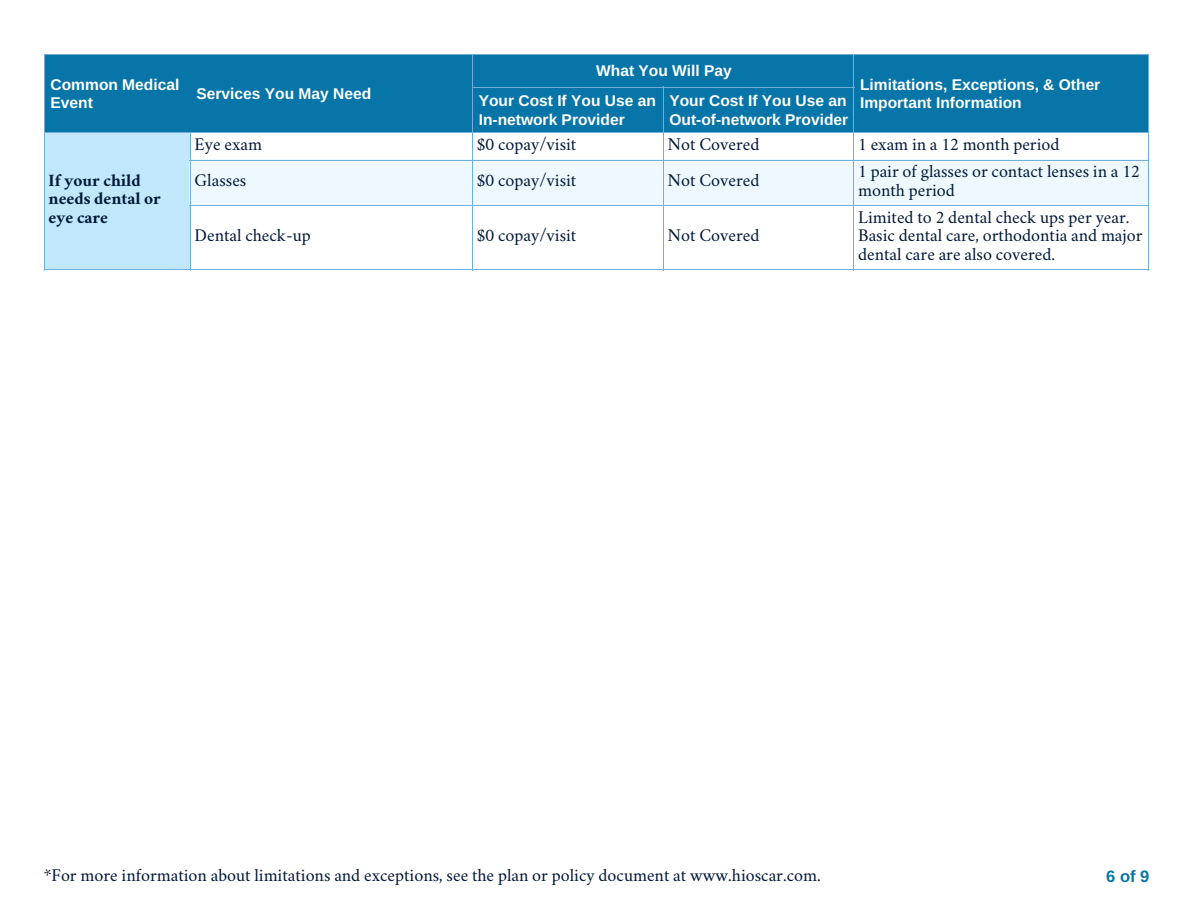
<style>
.page{position:relative;width:1188px;height:918px;background:#fff}
.page>*{position:absolute;margin:0;border:0;box-sizing:border-box;transform-origin:0 0}
.t1{font:700 16.5px "Arimo";color:#0775a8}
.t2{font:15.6px/18.5px "Crimson Text";letter-spacing:.005em;color:#001837}
.t3{font:700 15.6px/18.5px "Arimo";letter-spacing:.005em;color:#fff}
.t4{font:700 15.6px/18.5px "Crimson Text";letter-spacing:.005em;color:#001837}
</style>
<div class="page">
<div style="left:44px;top:54px;width:146px;height:78px;background:#0775a8"></div>
<div style="left:190px;top:54px;width:282px;height:78px;background:#0775a8"></div>
<div style="left:472px;top:54px;width:381px;height:33px;background:#0775a8"></div>
<div style="left:853px;top:54px;width:295px;height:78px;background:#0775a8"></div>
<div style="left:472px;top:87px;width:191px;height:45px;background:#0775a8"></div>
<div style="left:663px;top:87px;width:190px;height:45px;background:#0775a8"></div>
<div style="left:44px;top:132px;width:146px;height:138px;background:#c0e8fa"></div>
<div style="left:190px;top:160px;width:282px;height:45px;background:#eef8ff"></div>
<div style="left:472px;top:160px;width:191px;height:45px;background:#eef8ff"></div>
<div style="left:663px;top:160px;width:190px;height:45px;background:#eef8ff"></div>
<div style="left:853px;top:160px;width:295px;height:45px;background:#eef8ff"></div>
<hr style="left:853px;top:270px;width:296px;height:1px;background:#70afd9">
<hr style="left:1148px;top:205px;width:1px;height:65px;background:#70afd9">
<hr style="left:663px;top:270px;width:191px;height:1px;background:#70afd9">
<hr style="left:853px;top:205px;width:1px;height:65px;background:#70afd9">
<hr style="left:472px;top:270px;width:192px;height:1px;background:#70afd9">
<hr style="left:663px;top:205px;width:1px;height:65px;background:#70afd9">
<hr style="left:190px;top:270px;width:283px;height:1px;background:#70afd9">
<hr style="left:472px;top:205px;width:1px;height:65px;background:#70afd9">
<hr style="left:853px;top:205px;width:296px;height:1px;background:#70afd9">
<hr style="left:1148px;top:160px;width:1px;height:46px;background:#70afd9">
<hr style="left:663px;top:205px;width:191px;height:1px;background:#70afd9">
<hr style="left:853px;top:160px;width:1px;height:46px;background:#70afd9">
<hr style="left:472px;top:205px;width:192px;height:1px;background:#70afd9">
<hr style="left:663px;top:160px;width:1px;height:46px;background:#70afd9">
<hr style="left:190px;top:205px;width:283px;height:1px;background:#70afd9">
<hr style="left:472px;top:160px;width:1px;height:46px;background:#70afd9">
<hr style="left:853px;top:160px;width:296px;height:1px;background:#70afd9">
<svg style="left:1148px;top:133px;width:1px;height:27px"></svg>
<hr style="left:663px;top:160px;width:191px;height:1px;background:#70afd9">
<svg style="left:853px;top:133px;width:1px;height:27px"></svg>
<hr style="left:472px;top:160px;width:192px;height:1px;background:#70afd9">
<svg style="left:663px;top:133px;width:1px;height:27px"></svg>
<hr style="left:190px;top:160px;width:283px;height:1px;background:#70afd9">
<svg style="left:472px;top:133px;width:1px;height:27px"></svg>
<hr style="left:44px;top:270px;width:147px;height:1px;background:#70afd9">
<hr style="left:44px;top:132px;width:1px;height:138px;background:#70afd9">
<hr style="left:190px;top:132px;width:1px;height:138px;background:#70afd9">
<hr style="left:663px;top:132px;width:191px;height:1px;background:#70afd9">
<hr style="left:472px;top:132px;width:192px;height:1px;background:#70afd9">
<hr style="left:663px;top:87px;width:1px;height:46px;background:#70afd9">
<hr style="left:853px;top:54px;width:296px;height:1px;background:#70afd9">
<hr style="left:853px;top:132px;width:296px;height:1px;background:#70afd9">
<hr style="left:853px;top:54px;width:1px;height:79px;background:#70afd9">
<hr style="left:1148px;top:54px;width:1px;height:79px;background:#70afd9">
<hr style="left:472px;top:54px;width:382px;height:1px;background:#70afd9">
<hr style="left:472px;top:87px;width:382px;height:1px;background:#70afd9">
<hr style="left:190px;top:54px;width:283px;height:1px;background:#70afd9">
<hr style="left:190px;top:132px;width:283px;height:1px;background:#70afd9">
<hr style="left:472px;top:54px;width:1px;height:79px;background:#70afd9">
<hr style="left:44px;top:54px;width:147px;height:1px;background:#70afd9">
<hr style="left:44px;top:132px;width:147px;height:1px;background:#70afd9">
<hr style="left:44px;top:54px;width:1px;height:79px;background:#70afd9">
<p class="t3" style="left:51px;top:75px;width:130px">Common Medical<br>Event</p>
<p class="t3" style="left:197px;top:85px;width:176px">Services You May Need</p>
<p class="t3" style="left:596px;top:61px;width:137px">What You Will Pay</p>
<p class="t3" style="left:860px;top:75px;width:242px">Limitations, Exceptions, &amp; Other</p>
<p class="t3" style="left:479px;top:91px;width:179px">Your Cost If You Use an</p>
<p class="t3" style="left:860px;top:93px;width:163px">Important Information</p>
<p class="t3" style="left:479px;top:110px;width:148px">In-network Provider</p>
<p class="t3" style="left:669px;top:91px;width:180px">Your Cost If You Use an<br>Out-of-network Provider</p>
<p class="t4" style="left:49px;top:173px;width:114px">If your child needs dental or eye care</p>
<p class="t2" style="left:195px;top:137px;width:69px">Eye exam</p>
<p class="t2" style="left:477px;top:137px;width:101px">$0 copay/visit</p>
<p class="t2" style="left:667px;top:137px;width:94px">Not Covered</p>
<p class="t2" style="left:858px;top:137px;width:203px">1 exam in a 12 month period</p>
<p class="t2" style="left:195px;top:173px;width:53px">Glasses</p>
<p class="t2" style="left:477px;top:173px;width:101px">$0 copay/visit</p>
<p class="t2" style="left:667px;top:173px;width:94px">Not Covered</p>
<p class="t2" style="left:858px;top:164px;width:283px">1 pair of glasses or contact lenses in a 12 month period</p>
<p class="t2" style="left:195px;top:229px;width:118px">Dental check-up</p>
<p class="t2" style="left:477px;top:229px;width:101px">$0 copay/visit</p>
<p class="t2" style="left:667px;top:229px;width:94px">Not Covered</p>
<p class="t2" style="left:858px;top:210px;width:286px">Limited to 2 dental check ups per year.<br>Basic dental care, orthodontia and major dental care are also covered.</p>
<p class="t2" style="left:44px;top:868px;width:778px">*For more information about limitations and exceptions, see the plan or policy document at www.hioscar.com.</p>
<p class="t1" style="left:1106px;top:868px;width:45px">6of9</p>
</div>
